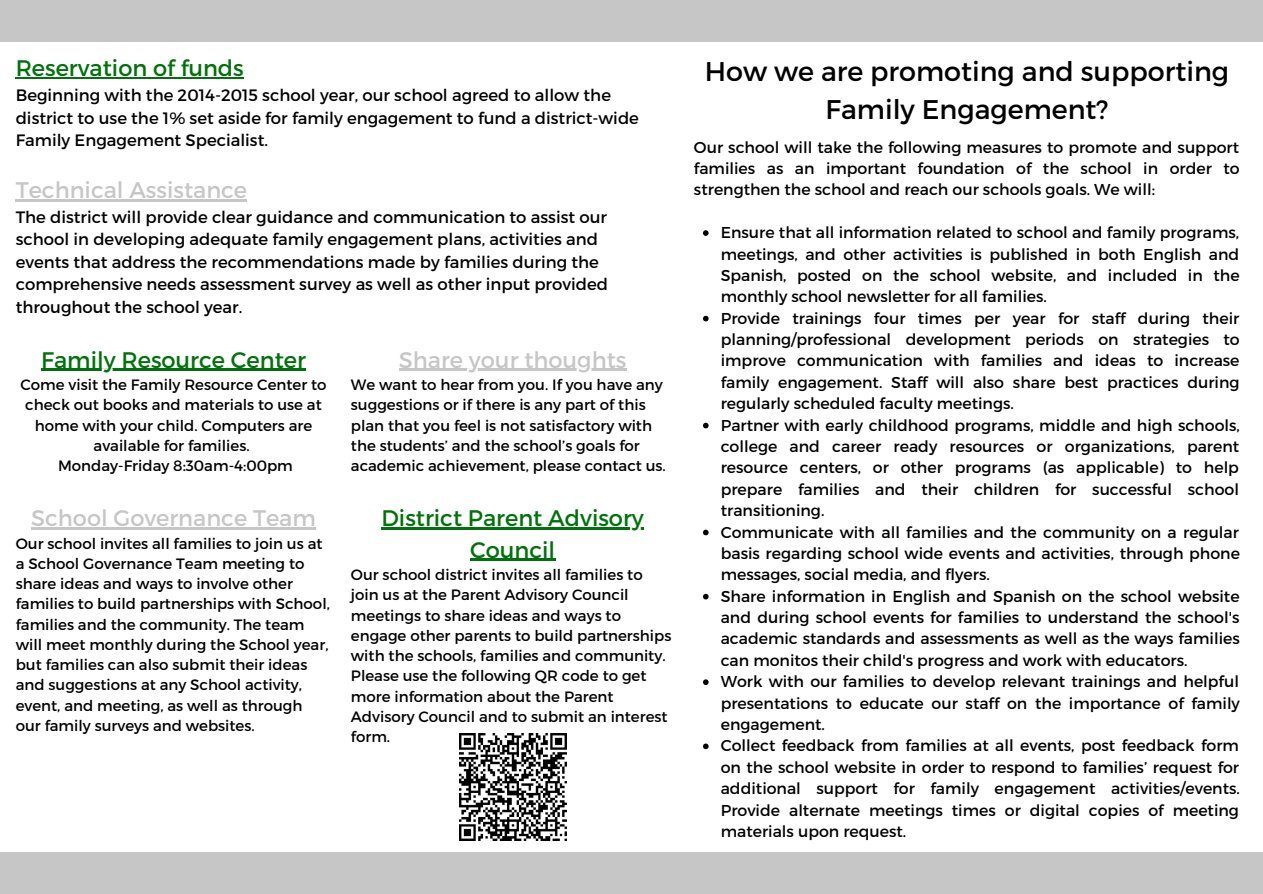
<style>
.page{position:relative;width:1263px;height:894px;background:#fff}
.page>*{position:absolute;margin:0;border:0;box-sizing:border-box;transform-origin:0 0}
.t1{font:27px/37px "Montserrat";color:#000;text-align:center}
.t2{font:22.5px/31.5px "Montserrat";color:#00720b;text-align:center}
.t3{font:22.5px "Montserrat";color:#c6c6c6}
.t4{font:16.5px/22.5px "Montserrat";color:#000}
.t5{font:15.75px/21.3px "Montserrat";color:#000;text-align:justify}
.t6{font:15px/20.2px "Montserrat";color:#000}
</style>
<div class="page">
<div style="left:0;top:0;width:1262px;height:42px;background:#c6c6c6"></div>
<div style="left:0;top:851px;width:1262px;height:42px;background:#c6c6c6"></div>
<hr style="left:381px;top:527px;width:263px;height:2px;background:#00720b">
<hr style="left:470px;top:558px;width:85px;height:3px;background:#00720b">
<img style="left:459px;top:733px;width:107px;height:107px">
<svg style="left:703px;top:230px;width:6px;height:6px"></svg>
<svg style="left:703px;top:316px;width:6px;height:5px"></svg>
<svg style="left:703px;top:422px;width:6px;height:6px"></svg>
<svg style="left:703px;top:529px;width:6px;height:6px"></svg>
<svg style="left:703px;top:593px;width:6px;height:6px"></svg>
<svg style="left:703px;top:679px;width:6px;height:5px"></svg>
<svg style="left:703px;top:743px;width:6px;height:6px"></svg>
<hr style="left:16px;top:77px;width:228px;height:1px;background:#00720b">
<hr style="left:16px;top:199px;width:231px;height:2px;background:#c6c6c6">
<hr style="left:41px;top:368px;width:265px;height:3px;background:#00720b">
<hr style="left:399px;top:368px;width:227px;height:3px;background:#c6c6c6">
<hr style="left:31px;top:527px;width:285px;height:2px;background:#c6c6c6">
<p class="t2" style="left:16px;top:51px;width:230px">Reservation of funds</p>
<p class="t4" style="left:16px;top:83px;width:625px">Beginning with the 2014-2015 school year, our school agreed to allow the district to use the 1% set aside for family engagement to fund a district-wide<br>Family Engagement Specialist.</p>
<p class="t3" style="left:16px;top:175px;width:233px">Technical Assistance</p>
<p class="t4" style="left:16px;top:204px;width:594px">The district will provide clear guidance and communication to assist our school in developing adequate family engagement plans, activities and events that address the recommendations made by families during the comprehensive needs assessment survey as well as other input provided throughout the school year.</p>
<p class="t2" style="left:41px;top:342px;width:266px">Family Resource Center</p>
<p class="t6" style="left:20px;top:374px;width:308px;text-align:center">Come visit the Family Resource Center to check out books and materials to use at home with your child. Computers are available for families.</p>
<p class="t6" style="left:58px;top:455px;width:236px">Monday-Friday 8:30am-4:00pm</p>
<p class="t3" style="left:399px;top:345px;width:229px">Share your thoughts</p>
<p class="t6" style="left:351px;top:374px;width:316px">We want to hear from you. If you have any suggestions or if there is any part of this plan that you feel is not satisfactory with the students’ and the school’s goals for academic achievement, please contact us.</p>
<p class="t3" style="left:31px;top:503px;width:286px">School Governance Team</p>
<p class="t6" style="left:16px;top:532px;width:316px">Our school invites all families to join us at a School Governance Team meeting to share ideas and ways to involve other families to build partnerships with School, families and the community. The team will meet monthly during the School year, but families can also submit their ideas and suggestions at any School activity, event, and meeting, as well as through our family surveys and websites.</p>
<p class="t2" style="left:381px;top:501px;width:264px">District Parent Advisory<br>Council</p>
<p class="t6" style="left:351px;top:563px;width:322px">Our school district invites all families to join us at the Parent Advisory Council meetings to share ideas and ways to engage other parents to build partnerships with the schools, families and community.<br>Please use the following QR code to get more information about the Parent Advisory Council and to submit an interest form.</p>
<p class="t1" style="left:705px;top:52px;width:526px">How we are promoting and supporting<br>Family Engagement?</p>
<p class="t5" style="left:694px;top:135px;width:547px">Our school will take the following measures to promote and support families as an important foundation of the school in order to strengthen the school and reach our schools goals. We will:</p>
<p class="t5" style="left:721px;top:221px;width:520px">Ensure that all information related to school and family programs, meetings, and other activities is published in both English and Spanish, posted on the school website, and included in the monthly school newsletter for all families.</p>
<p class="t5" style="left:721px;top:306px;width:521px">Provide trainings four times per year for staff during their planning/professional development periods on strategies to improve communication with families and ideas to increase family engagement. Staff will also share best practices during regularly scheduled faculty meetings.</p>
<p class="t5" style="left:721px;top:413px;width:521px">Partner with early childhood programs, middle and high schools, college and career ready resources or organizations, parent resource centers, or other programs (as applicable) to help prepare families and their children for successful school transitioning.</p>
<p class="t5" style="left:721px;top:520px;width:521px">Communicate with all families and the community on a regular basis regarding school wide events and activities, through phone messages, social media, and flyers.</p>
<p class="t5" style="left:721px;top:584px;width:521px">Share information in English and Spanish on the school website and during school events for families to understand the school's academic standards and assessments as well as the ways families can monitos their child's progress and work with educators.</p>
<p class="t5" style="left:721px;top:670px;width:521px">Work with our families to develop relevant trainings and helpful presentations to educate our staff on the importance of family engagement.</p>
<p class="t5" style="left:721px;top:734px;width:521px">Collect feedback from families at all events, post feedback form on the school website in order to respond to families’ request for additional support for family engagement activities/events.<br>Provide alternate meetings times or digital copies of meeting materials upon request.</p>
</div>
